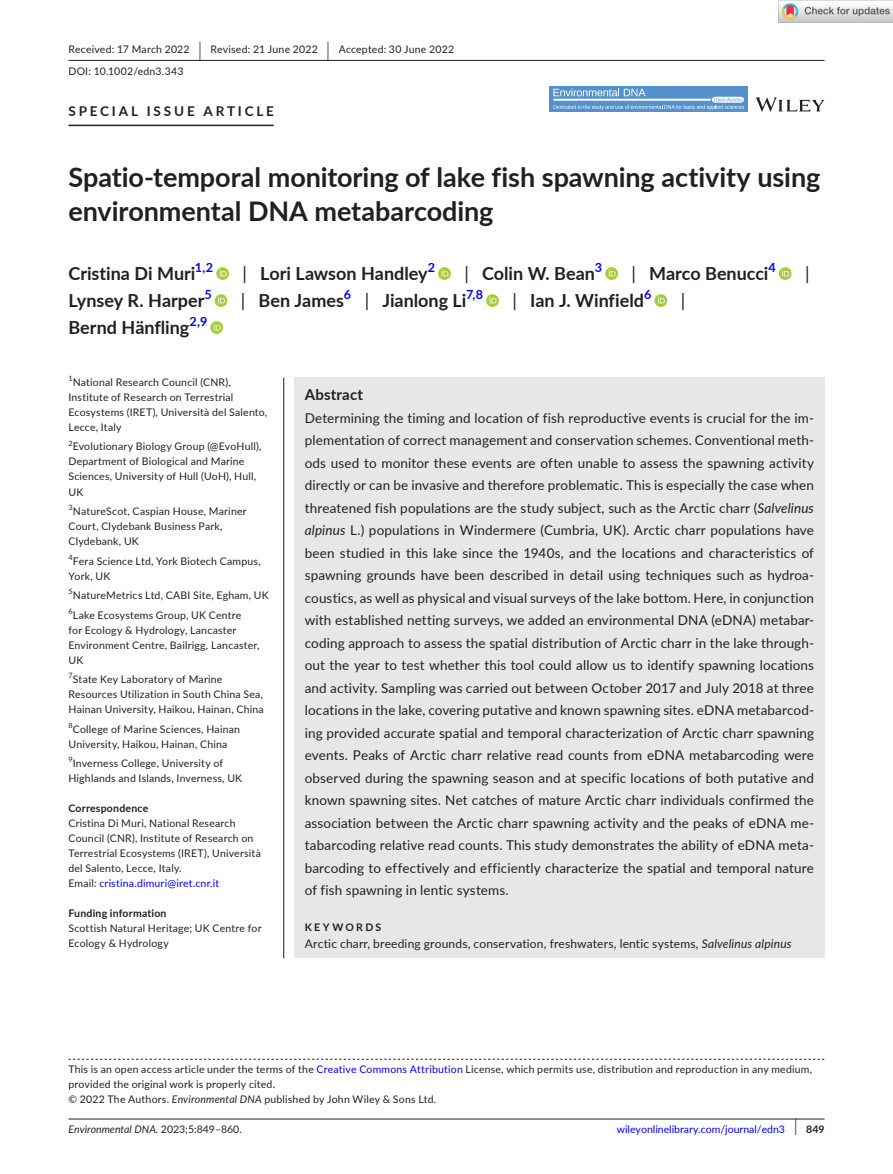
<style>
.page{position:relative;width:893px;height:1174px;background:#fff}
.page>*{position:absolute;margin:0;border:0;box-sizing:border-box;transform-origin:0 0}
.t1{font:700 27px/34.5px "Lato";letter-spacing:-.005em;color:#231f20}
.t2{font:700 18px "Lato";color:#231f20}
.t3{font:18px "Lato";color:#231f20}
.t4{font:700 15px "Lato";letter-spacing:.015em;color:#231f20}
.t5{font:13.5px/22.5px "Lato";letter-spacing:.01em;color:#231f20;text-align:justify}
.t6{font:700 13.5px "Lato";letter-spacing:.21em;color:#231f20}
.t7{font:700 12.6px "Lato";color:#00f}
.t8{font:12px "Lato";letter-spacing:.015em;color:#231f20}
.t9{font:10.5px/15px "Lato";letter-spacing:.02em;color:#231f20}
.t10{font:10.5px "Lato";color:#00f}
.t11{font:italic 10.5px "Lato";color:#231f20}
.t12{font:700 10.5px "Lato";letter-spacing:.02em;color:#231f20}
.t13{font:700 10.5px "Lato";letter-spacing:.22em;color:#231f20}
.t14{font:7.35px "Lato";color:#231f20}
.s1{font-size:19.65px}
.s2{font-weight:400}
.s3{color:#00f}
.s4{font-style:italic}
.s5{font-style:normal}
.s6{font-size:17.4px;color:#231f20}
.s7{font-weight:700;color:#231f20}
</style>
<div class="page">
<hr style="left:68px;top:1118px;width:756px;height:1px;background:#231f20">
<svg style="left:756px;top:97px;width:68px;height:15px"></svg>
<div style="left:549px;top:86px;width:199px;height:26px;background:#5791cd"></div>
<svg style="left:553px;top:88px;width:191px;height:22px"></svg>
<hr style="left:68px;top:60px;width:756px;height:1px;background:#231f20">
<hr style="left:68px;top:125px;width:206px;height:1px;background:#231f20">
<svg style="left:216px;top:267px;width:13px;height:13px"></svg>
<svg style="left:220px;top:269px;width:7px;height:7px"></svg>
<svg style="left:438px;top:267px;width:13px;height:13px"></svg>
<svg style="left:442px;top:269px;width:6px;height:7px"></svg>
<svg style="left:605px;top:267px;width:13px;height:13px"></svg>
<svg style="left:609px;top:269px;width:7px;height:7px"></svg>
<svg style="left:779px;top:267px;width:13px;height:13px"></svg>
<svg style="left:782px;top:269px;width:7px;height:7px"></svg>
<svg style="left:215px;top:294px;width:12px;height:13px"></svg>
<svg style="left:218px;top:296px;width:7px;height:7px"></svg>
<svg style="left:486px;top:294px;width:13px;height:13px"></svg>
<svg style="left:490px;top:296px;width:6px;height:7px"></svg>
<svg style="left:654px;top:294px;width:13px;height:13px"></svg>
<svg style="left:658px;top:296px;width:7px;height:7px"></svg>
<svg style="left:210px;top:321px;width:13px;height:13px"></svg>
<svg style="left:214px;top:323px;width:7px;height:7px"></svg>
<svg style="left:68px;top:1058px;width:756px;height:1px"></svg>
<div style="left:294px;top:377px;width:530px;height:581px;background:#e6e7e9"></div>
<hr style="left:283px;top:377px;width:1px;height:581px;background:#231f20">
<img style="left:779px;top:0;width:114px;height:23px">
<p class="t9" style="left:68px;top:38px;width:387px;line-height:21.8px">Received: 17 March 2022 <span class="s1">|</span> Revised: 21 June 2022 <span class="s1">|</span> Accepted: 30 June 2022<br>DOI: 10.1002/edn3.343</p>
<p class="t6" style="left:68px;top:101px;width:207px">SPECIAL ISSUE ARTICLE</p>
<h1 class="t1" style="left:68px;top:159px;width:753px">Spatio-temporal monitoring of lake fish spawning activity using environmental DNA metabarcoding</h1>
<h2 class="t2" style="left:68px;top:260px;width:129px">Cristina Di Muri</h2>
<p class="t7" style="left:195px;top:258px;width:20px">1,2</p>
<h2 class="t2" style="left:242px;top:260px;width:187px"><span class="s2">|</span> Lori Lawson Handley</h2>
<p class="t7" style="left:428px;top:258px;width:9px">2</p>
<h2 class="t2" style="left:464px;top:260px;width:132px"><span class="s2">|</span> Colin W. Bean</h2>
<p class="t7" style="left:595px;top:258px;width:9px">3</p>
<h2 class="t2" style="left:631px;top:260px;width:138px"><span class="s2">|</span> Marco Benucci</h2>
<p class="t7" style="left:768px;top:258px;width:9px">4</p>
<h2 class="t3" style="left:805px;top:260px;width:6px">|</h2>
<h2 class="t2" style="left:68px;top:287px;width:138px">Lynsey R. Harper</h2>
<p class="t7" style="left:204px;top:285px;width:9px">5</p>
<h2 class="t2" style="left:241px;top:287px;width:105px"><span class="s2">|</span> Ben James</h2>
<p class="t7" style="left:344px;top:285px;width:9px">6</p>
<h2 class="t2" style="left:365px;top:287px;width:103px"><span class="s2">|</span> Jianlong Li</h2>
<p class="t7" style="left:466px;top:285px;width:18px">7,8</p>
<h2 class="t2" style="left:512px;top:287px;width:133px"><span class="s2">|</span> Ian J. Winfield</h2>
<p class="t7" style="left:644px;top:285px;width:9px">6</p>
<h2 class="t3" style="left:681px;top:287px;width:6px">|</h2>
<h2 class="t2" style="left:68px;top:314px;width:122px">Bernd Hänfling</h2>
<p class="t7" style="left:189px;top:312px;width:19px">2,9</p>
<p class="t14" style="left:68px;top:373px;width:6px">1</p>
<p class="t9" style="left:68px;top:374px;width:200px;text-indent:4px">National Research Council (CNR),<br>Institute of Research on Terrestrial<br>Ecosystems (IRET), Università del Salento,<br>Lecce, Italy</p>
<p class="t9" style="left:68px;top:439px;width:194px"><sup>2</sup>Evolutionary Biology Group (@EvoHull),<br>Department of Biological and Marine<br>Sciences, University of Hull (UoH), Hull,<br>UK</p>
<p class="t9" style="left:68px;top:503px;width:180px"><sup>3</sup>NatureScot, Caspian House, Mariner<br>Court, Clydebank Business Park,<br>Clydebank, UK</p>
<p class="t9" style="left:68px;top:553px;width:194px"><sup>4</sup>Fera Science Ltd, York Biotech Campus,<br>York, UK</p>
<p class="t9" style="left:68px;top:585px;width:202px;line-height:19.5px"><sup>5</sup>NatureMetrics Ltd, CABI Site, Egham, UK<br><sup>6</sup>Lake Ecosystems Group, UK Centre</p>
<p class="t9" style="left:68px;top:622px;width:192px">for Ecology &amp; Hydrology, Lancaster<br>Environment Centre, Bailrigg, Lancaster,<br>UK</p>
<p class="t9" style="left:68px;top:671px;width:197px"><sup>7</sup>State Key Laboratory of Marine<br>Resources Utilization in South China Sea,<br>Hainan University, Haikou, Hainan, China</p>
<p class="t9" style="left:68px;top:721px;width:173px"><sup>8</sup>College of Marine Sciences, Hainan<br>University, Haikou, Hainan, China</p>
<p class="t9" style="left:68px;top:755px;width:175px"><sup>9</sup>Inverness College, University of<br>Highlands and Islands, Inverness, UK</p>
<p class="t12" style="left:68px;top:800px;width:81px">Correspondence</p>
<p class="t9" style="left:68px;top:815px;width:194px">Cristina Di Muri, National Research Council (CNR), Institute of Research on Terrestrial Ecosystems (IRET), Università del Salento, Lecce, Italy.<br>Email: <span class="s3">cristina.dimuri@iret.cnr.it</span></p>
<p class="t12" style="left:68px;top:905px;width:100px">Funding information</p>
<p class="t9" style="left:68px;top:920px;width:195px">Scottish Natural Heritage; UK Centre for<br>Ecology &amp; Hydrology</p>
<p class="t4" style="left:305px;top:383px;width:60px">Abstract</p>
<p class="t5" style="left:305px;top:406px;width:511px">Determining the timing and location of fish reproductive events is crucial for the im&shy;plementation of correct management and conservation schemes. Conventional meth&shy;ods used to monitor these events are often unable to assess the spawning activity directly or can be invasive and therefore problematic. This is especially the case when threatened fish populations are the study subject, such as the Arctic charr (<span class="s4">Salvelinus alpinus</span> L.) populations in Windermere (Cumbria, UK). Arctic charr populations have been studied in this lake since the 1940s, and the locations and characteristics of spawning grounds have been described in detail using techniques such as hydroa&shy;coustics, as well as physical and visual surveys of the lake bottom. Here, in conjunction with established netting surveys, we added an environmental DNA (eDNA) metabar&shy;coding approach to assess the spatial distribution of Arctic charr in the lake through&shy;out the year to test whether this tool could allow us to identify spawning locations and activity. Sampling was carried out between October 2017 and July 2018 at three locations in the lake, covering putative and known spawning sites. eDNA metabarcod&shy;ing provided accurate spatial and temporal characterization of Arctic charr spawning events. Peaks of Arctic charr relative read counts from eDNA metabarcoding were observed during the spawning season and at specific locations of both putative and known spawning sites. Net catches of mature Arctic charr individuals confirmed the association between the Arctic charr spawning activity and the peaks of eDNA me&shy;tabarcoding relative read counts. This study demonstrates the ability of eDNA meta&shy;barcoding to effectively and efficiently characterize the spatial and temporal nature of fish spawning in lentic systems.</p>
<p class="t13" style="left:305px;top:919px;width:78px">KEYWORDS</p>
<p class="t8" style="left:305px;top:934px;width:488px">Arctic charr, breeding grounds, conservation, freshwaters, lentic systems, <span class="s4">Salvelinus alpinus</span></p>
<p class="t9" style="left:68px;top:1061px;width:745px">This is an open access article under the terms of the <span class="s3">Creative Commons Attribution</span> License, which permits use, distribution and reproduction in any medium, provided the original work is properly cited.<br>© 2022 The Authors. <span class="s4">Environmental DNA</span> published by John Wiley &amp; Sons Ltd.</p>
<p class="t11" style="left:68px;top:1121px;width:175px">Environmental DNA. <span class="s5">2023;5:849–860.</span></p>
<p class="t10" style="left:617px;top:1121px;width:209px">wileyonlinelibrary.com/journal/edn3 <span class="s6">|</span> <span class="s7">849</span></p>
</div>
